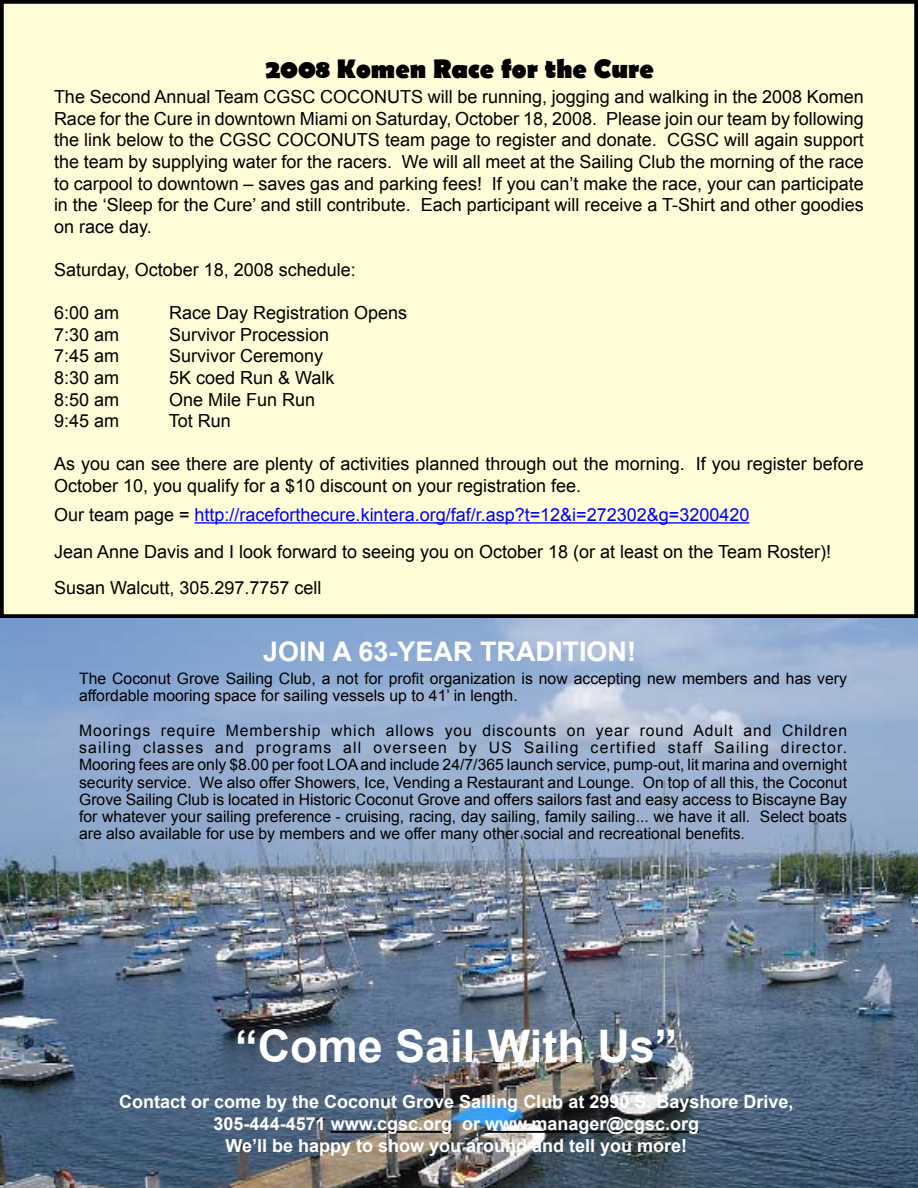
<style>
.page{position:relative;width:918px;height:1188px;background:#fff}
.page>*{position:absolute;margin:0;border:0;box-sizing:border-box;transform-origin:0 0}
.t1{font:700 45px "Arial";color:#fff}
.t2{font:700 27px "Berlin Sans FB";color:#000}
.t3{font:700 27px "Arial";color:#fff}
.t4{font:18px/21.6px "Arial";color:#000}
.t5{font:700 18px/21.6px "Arial";color:#fff;text-align:center}
.t6{font:15.75px/17.2px "Arial";color:#000}
.s1{color:#00f}
</style>
<div class="page">
<div style="left:0;top:0;width:918px;height:619px;background:#fffcd8"></div>
<img style="left:0;top:619px;width:918px;height:569px">
<hr style="left:331px;top:1131px;width:121px;height:2px;background:#000">
<hr style="left:485px;top:1131px;width:214px;height:2px;background:#000">
<hr style="left:195px;top:522px;width:554px;height:2px;background:#00f">
<h2 class="t2" style="left:265px;top:54px;width:390px">2008 Komen Race for the Cure</h2>
<p class="t4" style="left:54px;top:86px;width:811px;text-align:justify">The Second Annual Team CGSC COCONUTS will be running, jogging and walking in the 2008 Komen Race for the Cure in downtown Miami on Saturday, October 18, 2008. Please join our team by following the link below to the CGSC COCONUTS team page to register and donate. CGSC will again support the team by supplying water for the racers. We will all meet at the Sailing Club the morning of the race to carpool to downtown – saves gas and parking fees! If you can’t make the race, your can participate in the ‘Sleep for the Cure’ and still contribute. Each participant will receive a T-Shirt and other goodies on race day.</p>
<p class="t4" style="left:54px;top:259px;width:303px">Saturday, October 18, 2008 schedule:</p>
<p class="t4" style="left:54px;top:302px;width:67px">6:00 am</p>
<p class="t4" style="left:169px;top:302px;width:240px">Race Day Registration Opens</p>
<p class="t4" style="left:54px;top:324px;width:67px">7:30 am</p>
<p class="t4" style="left:169px;top:324px;width:162px">Survivor Procession</p>
<p class="t4" style="left:54px;top:345px;width:67px">7:45 am</p>
<p class="t4" style="left:169px;top:345px;width:156px">Survivor Ceremony</p>
<p class="t4" style="left:54px;top:367px;width:67px">8:30 am</p>
<p class="t4" style="left:169px;top:367px;width:167px">5K coed Run &amp; Walk</p>
<p class="t4" style="left:54px;top:389px;width:67px">8:50 am</p>
<p class="t4" style="left:169px;top:389px;width:148px">One Mile Fun Run</p>
<p class="t4" style="left:54px;top:410px;width:67px">9:45 am</p>
<p class="t4" style="left:169px;top:410px;width:64px">Tot Run</p>
<p class="t4" style="left:54px;top:453px;width:811px">As you can see there are plenty of activities planned through out the morning. If you register before<br>October 10, you qualify for a $10 discount on your registration fee.</p>
<p class="t4" style="left:54px;top:497px;width:779px;line-height:36.6px">Our team page = <span class="s1">http://raceforthecure.kintera.org/faf/r.asp?t=12&amp;i=272302&amp;g=3200420<br></span>Jean Anne Davis and I look forward to seeing you on October 18 (or at least on the Team Roster)!<br>Susan Walcutt, 305.297.7757 cell</p>
<h2 class="t3" style="left:263px;top:634px;width:375px">JOIN A 63-YEAR TRADITION!</h2>
<p class="t6" style="left:79px;top:670px;width:769px">The Coconut Grove Sailing Club, a not for profit organization is now accepting new members and has very affordable mooring space for sailing vessels up to 41’ in length.</p>
<p class="t6" style="left:79px;top:722px;width:770px;text-align:justify">Moorings require Membership which allows you discounts on year round Adult and Children sailing classes and programs all overseen by US Sailing certified staff Sailing director.<br>Mooring fees are only $8.00 per foot LOA and include 24/7/365 launch service, pump-out, lit marina and overnight security service. We also offer Showers, Ice, Vending a Restaurant and Lounge. On top of all this, the Coconut Grove Sailing Club is located in Historic Coconut Grove and offers sailors fast and easy access to Biscayne Bay for whatever your sailing preference - cruising, racing, day sailing, family sailing... we have it all. Select boats are also available for use by members and we offer many other social and recreational benefits.</p>
<h1 class="t1" style="left:235px;top:1016px;width:444px">“Come Sail With Us”</h1>
<p class="t5" style="left:119px;top:1092px;width:676px">Contact or come by the Coconut Grove Sailing Club at 2990 S. Bayshore Drive,<br>305-444-4571 www.cgsc.org or www.manager@cgsc.org<br>We’ll be happy to show you around and tell you more!</p>
</div>
